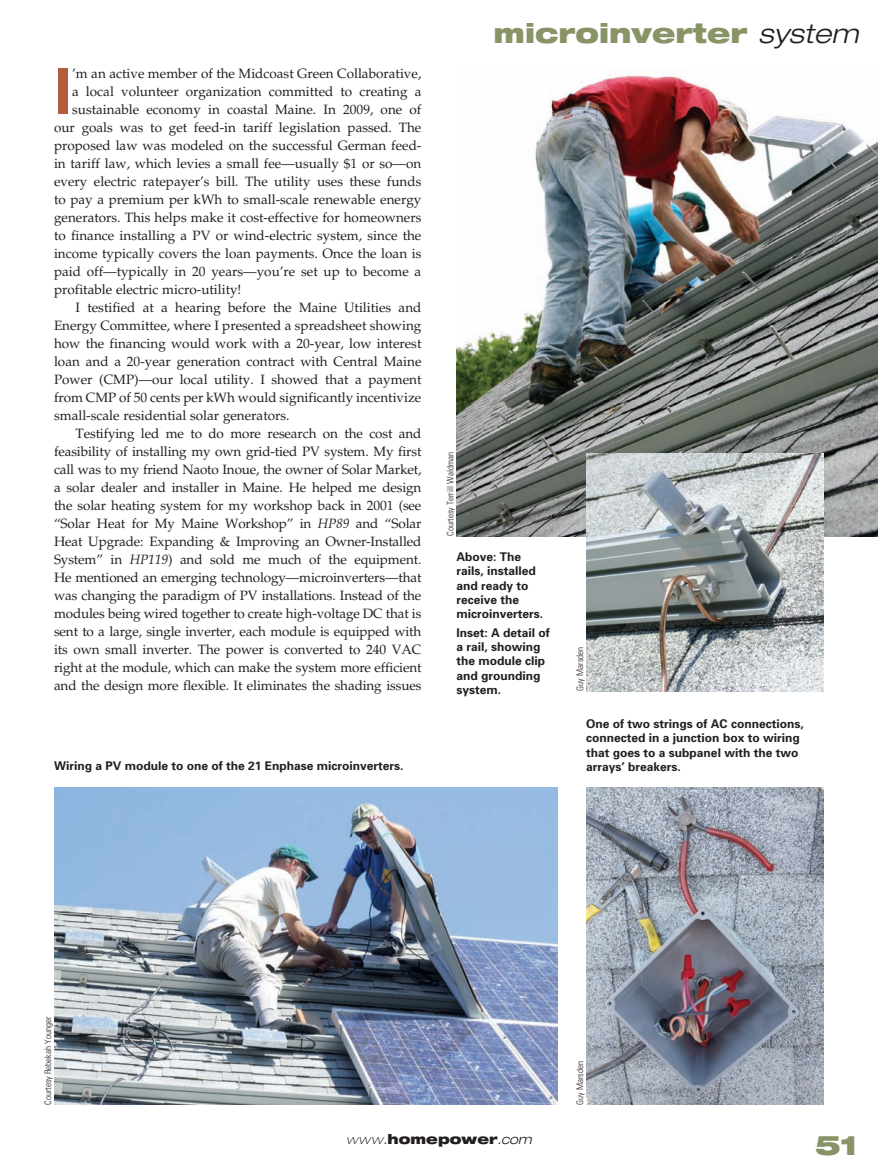
<style>
.page{position:relative;width:878px;height:1175px;background:#fff}
.page>*{position:absolute;margin:0;border:0;box-sizing:border-box;transform-origin:0 0}
.t1{font:700 65.1px "Frutiger";color:#b55c3d}
.t2{font:900 expanded 27px "Helvetica Neue";color:#899466}
.t3{font:13.5px "Palatino";color:#231f20}
.t4{font:900 expanded 13.5px "Helvetica Neue";color:#231f20}
.t5{font:700 12px/14.2px "Univers";color:#231f20}
.t6{font:300 condensed 9px "Univers";color:#231f20}
.s1{font-style:italic}
.s2{font-weight:300;font-style:italic;color:#231f20}
.s3{font-weight:100;font-style:italic}
.s4{font-weight:300;font-style:italic}
</style>
<div class="page">
<img style="left:456px;top:74px;width:422px;height:463px">
<img style="left:54px;top:787px;width:504px;height:317px">
<img style="left:586px;top:453px;width:238px;height:238px">
<img style="left:586px;top:787px;width:238px;height:317px">
<h1 class="t1" style="left:54px;top:53px;width:20px">I</h1>
<p class="t3" style="left:72px;top:66px;width:351px">’m an active member of the Midcoast Green Collaborative,</p>
<p class="t3" style="left:72px;top:84px;width:351px">a local volunteer organization committed to creating a</p>
<p class="t3" style="left:72px;top:102px;width:351px">sustainable economy in coastal Maine. In 2009, one of</p>
<p class="t3" style="left:54px;top:120px;width:369px">our goals was to get feed-in tariff legislation passed. The</p>
<p class="t3" style="left:54px;top:138px;width:369px">proposed law was modeled on the successful German feed-</p>
<p class="t3" style="left:54px;top:156px;width:369px">in tariff law, which levies a small fee—usually $1 or so—on</p>
<p class="t3" style="left:54px;top:174px;width:369px">every electric ratepayer’s bill. The utility uses these funds</p>
<p class="t3" style="left:54px;top:192px;width:369px">to pay a premium per kWh to small-scale renewable energy</p>
<p class="t3" style="left:54px;top:210px;width:369px">generators. This helps make it cost-effective for homeowners</p>
<p class="t3" style="left:54px;top:228px;width:369px">to finance installing a PV or wind-electric system, since the</p>
<p class="t3" style="left:54px;top:246px;width:369px">income typically covers the loan payments. Once the loan is</p>
<p class="t3" style="left:54px;top:264px;width:369px">paid off—typically in 20 years—you’re set up to become a</p>
<p class="t3" style="left:54px;top:282px;width:189px">profitable electric micro-utility!</p>
<p class="t3" style="left:76px;top:300px;width:347px">I testified at a hearing before the Maine Utilities and</p>
<p class="t3" style="left:54px;top:318px;width:369px">Energy Committee, where I presented a spreadsheet showing</p>
<p class="t3" style="left:54px;top:336px;width:369px">how the financing would work with a 20-year, low interest</p>
<p class="t3" style="left:54px;top:354px;width:369px">loan and a 20-year generation contract with Central Maine</p>
<p class="t3" style="left:54px;top:372px;width:369px">Power (CMP)—our local utility. I showed that a payment</p>
<p class="t3" style="left:54px;top:390px;width:369px">from CMP of 50 cents per kWh would significantly incentivize</p>
<p class="t3" style="left:54px;top:408px;width:237px">small-scale residential solar generators.</p>
<p class="t3" style="left:76px;top:426px;width:347px">Testifying led me to do more research on the cost and</p>
<p class="t3" style="left:54px;top:444px;width:369px">feasibility of installing my own grid-tied PV system. My first</p>
<p class="t3" style="left:54px;top:462px;width:369px">call was to my friend Naoto Inoue, the owner of Solar Market,</p>
<p class="t3" style="left:54px;top:480px;width:369px">a solar dealer and installer in Maine. He helped me design</p>
<p class="t3" style="left:54px;top:498px;width:369px">the solar heating system for my workshop back in 2001 (see</p>
<p class="t3" style="left:54px;top:516px;width:369px">“Solar Heat for My Maine Workshop” in <span class="s1">HP89</span> and “Solar</p>
<p class="t3" style="left:54px;top:534px;width:369px">Heat Upgrade: Expanding &amp; Improving an Owner-Installed</p>
<p class="t3" style="left:54px;top:552px;width:369px">System” in <span class="s1">HP119</span>) and sold me much of the equipment.</p>
<p class="t3" style="left:54px;top:569px;width:369px">He mentioned an emerging technology—microinverters—that</p>
<p class="t3" style="left:54px;top:587px;width:369px">was changing the paradigm of PV installations. Instead of the</p>
<p class="t3" style="left:54px;top:605px;width:369px">modules being wired together to create high-voltage DC that is</p>
<p class="t3" style="left:54px;top:623px;width:369px">sent to a large, single inverter, each module is equipped with</p>
<p class="t3" style="left:54px;top:641px;width:369px">its own small inverter. The power is converted to 240 VAC</p>
<p class="t3" style="left:54px;top:659px;width:369px">right at the module, which can make the system more efficient</p>
<p class="t3" style="left:54px;top:677px;width:369px">and the design more flexible. It eliminates the shading issues</p>
<h2 class="t2" style="left:493px;top:15px;width:366px">microinverter <span class="s2">system</span></h2>
<p class="t6" style="left:445px;top:536px;width:85px;rotate:-90deg">Courtesy Terrill Waldman</p>
<p class="t5" style="left:456px;top:549px;width:88px">Above: The rails, installed and ready to receive the microinverters.</p>
<p class="t5" style="left:456px;top:625px;width:95px">Inset: A detail of a rail, showing the module clip and grounding system.</p>
<p class="t6" style="left:574px;top:690px;width:45px;rotate:-90deg">Guy Marsden</p>
<p class="t5" style="left:586px;top:716px;width:219px">One of two strings of AC connections, connected in a junction box to wiring that goes to a subpanel with the two</p>
<p class="t5" style="left:54px;top:758px;width:351px">Wiring a PV module to one of the 21 Enphase microinverters.</p>
<p class="t5" style="left:586px;top:759px;width:96px">arrays’ breakers.</p>
<p class="t6" style="left:42px;top:1104px;width:89px;rotate:-90deg">Courtesy Rebekah Younger</p>
<p class="t4" style="left:346px;top:1130px;width:187px"><span class="s3">www</span><span class="s4">.</span>homepower<span class="s4">.com</span></p>
<p class="t6" style="left:574px;top:1104px;width:45px;rotate:-90deg">Guy Marsden</p>
<h2 class="t2" style="left:814px;top:1128px;width:44px">51</h2>
</div>
